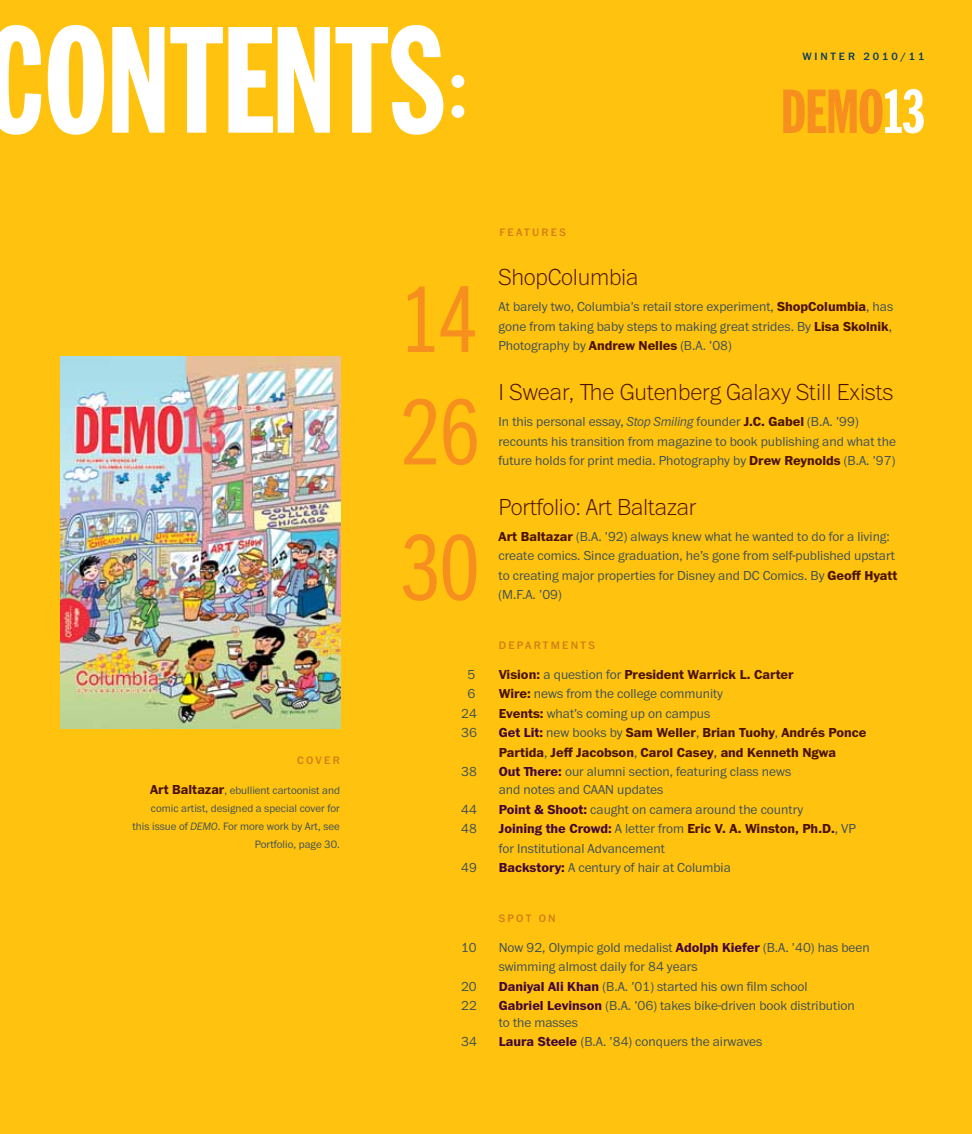
<style>
.page{position:relative;width:972px;height:1134px;background:#ffc20e}
.page>*{position:absolute;margin:0;border:0;box-sizing:border-box;transform-origin:0 0}
.t1{font:300 97.5px/135.6px "Franklin Cond ITC Pro";color:#f78f1e}
.t2{font:61.2px "Franklin Gothic Std Extra Cond";color:#fff}
.t3{font:100 24px "Franklin ITC Pro";letter-spacing:-.01em;color:#4a1100}
.t4{font:300 13.5px/19.5px "Franklin ITC Pro";color:#3d505a}
.t5{font:700 13.5px/19.5px "Franklin ITC Pro";color:#4a1100}
.t6{font:500 11.25px "Franklin ITC Pro";letter-spacing:.2em;color:#d27d18}
.t7{font:300 11.1px/18px "Franklin ITC Pro";color:#3d505a;text-align:right}
.t8{font:500 10.95px "Franklin ITC Pro";letter-spacing:.26em;color:#003b67}
.s1{font-weight:700;font-size:13.5px;color:#4a1100}
.s2{font-style:italic}
.s3{font-weight:700;color:#4a1100}
.s4{font-weight:300;color:#3d505a}
.s5{color:#410639}
.s6{font-weight:300}
.s7{font-weight:700;color:#410639}
</style>
<div class="page">
<svg style="left:0;top:25px;width:443px;height:110px;fill:#fff"></svg>
<img style="left:60px;top:356px;width:280px;height:372px">
<svg style="left:783px;top:89px;width:100px;height:45px"></svg>
<div style="left:452px;top:75px;width:12px;height:13px;background:#fff;border-radius:50%"></div>
<div style="left:452px;top:105px;width:12px;height:13px;background:#fff;border-radius:50%"></div>
<p class="t6" style="left:297px;top:754px;width:44px">CO VER</p>
<p class="t7" style="left:132px;top:782px;width:209px"><span class="s1">Art Baltazar</span>, ebullient cartoonist and comic artist, designed a special cover for this issue of <span class="s2">Demo</span>. For more work by Art, see Portfolio, page 30.</p>
<p class="t8" style="left:802px;top:51px;width:10px">WINTER</p>
<p class="t8" style="left:863px;top:51px;width:62px">2010/11</p>
<h2 class="t2" style="left:885px;top:79px;width:41px">13</h2>
<h1 class="t1" style="left:401px;top:254px;width:78px">14</h1>
<h1 class="t1" style="left:401px;top:366px;width:80px">26<br>30</h1>
<p class="t6" style="left:499px;top:226px;width:68px">FEATURES</p>
<h3 class="t3" style="left:499px;top:265px;width:141px">ShopColumbia</h3>
<p class="t4" style="left:499px;top:298px;width:396px;text-align:justify">At barely two, Columbia’s retail store experiment, <span class="s3">ShopColumbia</span>, has gone from taking baby steps to making great strides. By <span class="s3">Lisa Skolnik</span>, Photography by <span class="s3">Andrew Nelles</span> (B.A. ’08)</p>
<h3 class="t3" style="left:499px;top:380px;width:396px">I Swear, The Gutenberg Galaxy Still Exists</h3>
<p class="t4" style="left:499px;top:412px;width:399px">In this personal essay, <span class="s2">Stop Smiling</span> founder <span class="s3">J.C. Gabel</span> (B.A. ’99) recounts his transition from magazine to book publishing and what the future holds for print media. Photography by <span class="s3">Drew Reynolds</span> (B.A. ’97)</p>
<h3 class="t3" style="left:499px;top:494px;width:199px">Portfolio: Art Baltazar</h3>
<p class="t4" style="left:499px;top:527px;width:400px"><span class="s3">Art Baltazar</span> (B.A. ’92) always knew what he wanted to do for a living: create comics. Since graduation, he’s gone from self-published upstart to creating major properties for Disney and DC Comics. By <span class="s3">Geoff Hyatt </span>(M.F.A. ’09)</p>
<p class="t6" style="left:499px;top:639px;width:98px">DEPA RTM ENTS</p>
<p class="t4" style="left:467px;top:665px;width:9px">5</p>
<p class="t5" style="left:499px;top:665px;width:296px">Vision: <span class="s4">a question for</span> President Warrick L. Carter</p>
<p class="t4" style="left:467px;top:685px;width:9px">6</p>
<p class="t4" style="left:499px;top:685px;width:226px"><span class="s3">Wire:</span> news from the college community</p>
<p class="t4" style="left:461px;top:704px;width:17px">24</p>
<p class="t4" style="left:499px;top:704px;width:213px"><span class="s3">Events:</span> what’s coming up on campus</p>
<p class="t4" style="left:461px;top:724px;width:17px">36</p>
<p class="t5" style="left:499px;top:724px;width:369px"><span class="s5">Get Lit:</span> <span class="s4">new books by</span> Sam Weller<span class="s4">,</span> Brian Tuohy<span class="s4">,</span> Andrés Ponce<br>Partida<span class="s4">,</span> Jeff Jacobson<span class="s4">,</span> Carol Casey<span class="s6">,</span> and Kenneth Ngwa</p>
<p class="t4" style="left:461px;top:763px;width:17px">38</p>
<p class="t4" style="left:499px;top:763px;width:294px;line-height:18px"><span class="s7">Out There:</span> our alumni section, featuring class news and notes and CAAN updates</p>
<p class="t4" style="left:461px;top:800px;width:17px">44</p>
<p class="t4" style="left:499px;top:800px;width:306px"><span class="s7">Point &amp; Shoot:</span> caught on camera around the country</p>
<p class="t4" style="left:461px;top:820px;width:17px">48</p>
<p class="t4" style="left:499px;top:820px;width:359px"><span class="s7">Joining the Crowd:</span> A letter from <span class="s3">Eric V. A. Winston, Ph.D.</span>, VP for Institutional Advancement</p>
<p class="t4" style="left:461px;top:859px;width:17px">49</p>
<p class="t4" style="left:499px;top:859px;width:234px"><span class="s7">Backstory:</span> A century of hair at Columbia</p>
<p class="t6" style="left:461px;top:912px;width:17px">SPO</p>
<p class="t6" style="left:526px;top:912px;width:31px">T ON</p>
<p class="t4" style="left:461px;top:938px;width:17px">10</p>
<p class="t4" style="left:499px;top:938px;width:373px">Now 92, Olympic gold medalist <span class="s7">Adolph Kiefer</span> (B.A. ’40) has been swimming almost daily for 84 years</p>
<p class="t4" style="left:461px;top:977px;width:17px">20</p>
<p class="t4" style="left:499px;top:977px;width:310px"><span class="s7">Daniyal Ali Khan</span> (B.A. ’01) started his own film school</p>
<p class="t4" style="left:461px;top:997px;width:17px">22</p>
<p class="t4" style="left:499px;top:998px;width:358px;line-height:16.5px"><span class="s7">Gabriel Levinson</span> (B.A. ’06) takes bike-driven book distribution to the masses</p>
<p class="t4" style="left:461px;top:1033px;width:17px">34</p>
<p class="t4" style="left:499px;top:1033px;width:265px"><span class="s7">Laura Steele</span> (B.A. ’84) conquers the airwaves</p>
</div>
